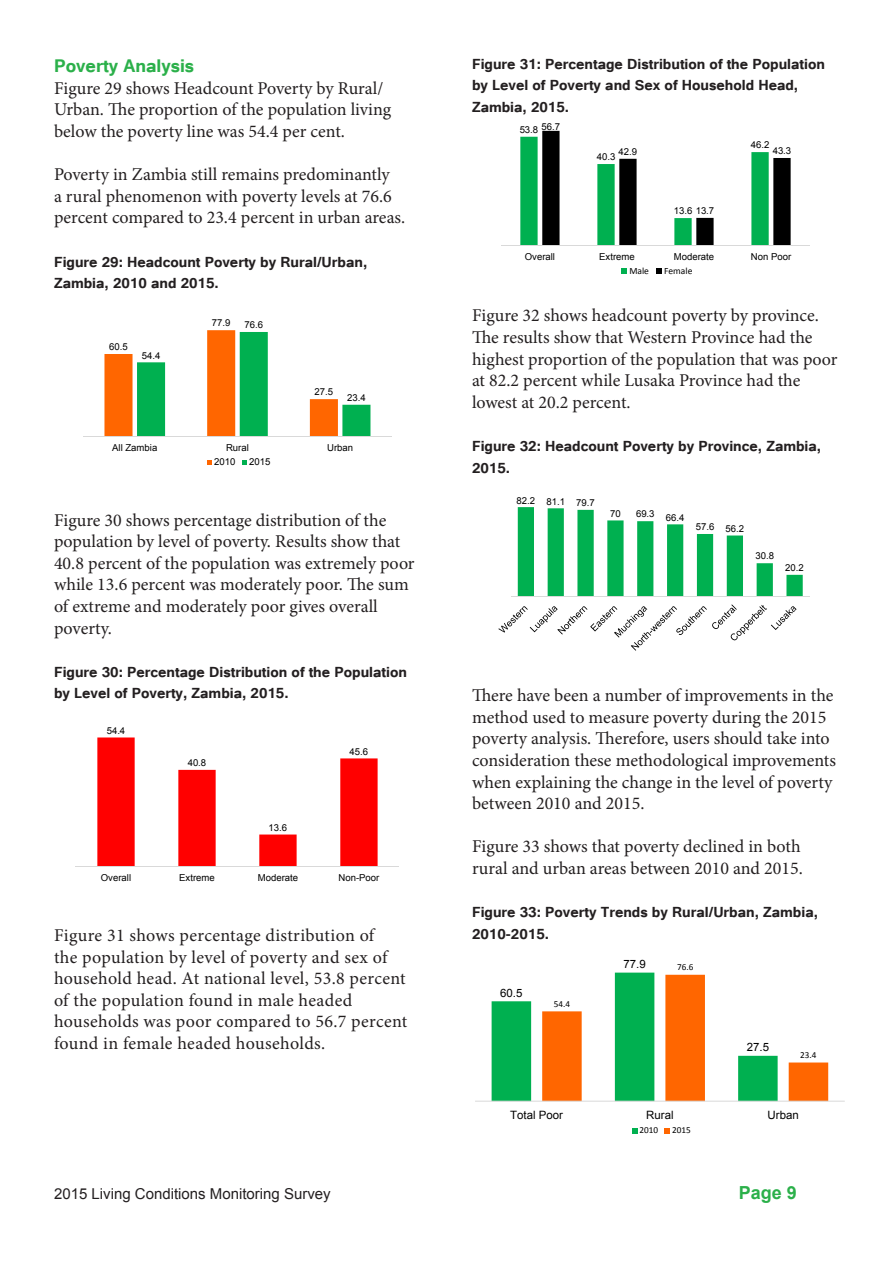
<style>
.page{position:relative;width:893px;height:1263px;background:#fff}
.page>*{position:absolute;margin:0;border:0;box-sizing:border-box;transform-origin:0 0}
.Sub_Headings{font:700 22.5px "Tunga";color:#2bb04a}
.Body_Text{font:18px/21.6px "Minion Pro";color:#231f20}
.Figure_Headings{font:700 18px/21.6px "Tunga";color:#231f20}
.t1{font:700 18px "Arial";color:#2bb04a}
.t2{font:15px "Arial";color:#231f20}
.t3{font:11.4px "Arial";color:#000}
.t4{font:9.6px "Arial";color:#000}
.t5{font:9.6px "Calibri";color:#000}
.t6{font:9.15px "Calibri";color:#000}
</style>
<div class="page">
<svg style="left:104px;top:330px;width:266px;height:107px"></svg>
<hr style="left:83px;top:437px;width:309px;height:1px;background:#d9d9d9">
<svg style="left:207px;top:460px;width:5px;height:4px"></svg>
<svg style="left:242px;top:460px;width:5px;height:4px"></svg>
<svg style="left:97px;top:737px;width:281px;height:130px"></svg>
<hr style="left:76px;top:867px;width:323px;height:1px;background:#d9d9d9">
<svg style="left:520px;top:131px;width:271px;height:114px"></svg>
<hr style="left:501px;top:245px;width:308px;height:1px;background:#d9d9d9">
<svg style="left:622px;top:269px;width:5px;height:5px"></svg>
<svg style="left:656px;top:269px;width:6px;height:5px"></svg>
<svg style="left:518px;top:507px;width:285px;height:90px"></svg>
<hr style="left:511px;top:597px;width:298px;height:1px;background:#d9d9d9">
<svg style="left:498px;top:604px;width:299px;height:47px"></svg>
<svg style="left:492px;top:972px;width:336px;height:129px"></svg>
<hr style="left:475px;top:1101px;width:370px;height:1px;background:#d9d9d9">
<svg style="left:632px;top:1128px;width:5px;height:5px"></svg>
<svg style="left:665px;top:1128px;width:5px;height:5px"></svg>
<p class="Sub_Headings" style="left:54px;top:51px;width:142px">Poverty Analysis</p>
<p class="Body_Text" style="left:54px;top:77px;width:339px">Figure 29 shows Headcount Poverty by Rural/<br>Urban. The proportion of the population living below the poverty line was 54.4 per cent.</p>
<p class="Body_Text" style="left:54px;top:164px;width:353px">Poverty in Zambia still remains predominantly<br>a rural phenomenon with poverty levels at 76.6 percent compared to 23.4 percent in urban areas.</p>
<p class="Figure_Headings" style="left:54px;top:250px;width:315px">Figure 29: Headcount Poverty by Rural/Urban,<br>Zambia, 2010 and 2015.</p>
<p class="t4" style="left:109px;top:341px;width:20px">60.5</p>
<p class="t4" style="left:142px;top:349px;width:20px">54.4</p>
<p class="t4" style="left:212px;top:317px;width:20px">77.9</p>
<p class="t4" style="left:244px;top:319px;width:20px">76.6</p>
<p class="t4" style="left:315px;top:386px;width:20px">27.5</p>
<p class="t4" style="left:347px;top:391px;width:20px">23.4</p>
<p class="t4" style="left:112px;top:441px;width:47px">All Zambia</p>
<p class="t4" style="left:226px;top:441px;width:24px">Rural</p>
<p class="t4" style="left:327px;top:441px;width:28px">Urban</p>
<p class="t4" style="left:214px;top:455px;width:23px">2010</p>
<p class="t4" style="left:249px;top:455px;width:23px">2015</p>
<p class="Body_Text" style="left:54px;top:509px;width:362px">Figure 30 shows percentage distribution of the population by level of poverty. Results show that 40.8 percent of the population was extremely poor while 13.6 percent was moderately poor. The sum of extreme and moderately poor gives overall poverty.</p>
<p class="Figure_Headings" style="left:54px;top:660px;width:354px">Figure 30: Percentage Distribution of the Population by Level of Poverty, Zambia, 2015.</p>
<p class="t4" style="left:107px;top:724px;width:20px">54.4</p>
<p class="t4" style="left:188px;top:756px;width:20px">40.8</p>
<p class="t4" style="left:269px;top:821px;width:20px">13.6</p>
<p class="t4" style="left:350px;top:745px;width:20px">45.6</p>
<p class="t4" style="left:101px;top:872px;width:32px">Overall</p>
<p class="t4" style="left:179px;top:872px;width:37px">Extreme</p>
<p class="t4" style="left:258px;top:872px;width:42px">Moderate</p>
<p class="t4" style="left:338px;top:872px;width:42px">Non-Poor</p>
<p class="Body_Text" style="left:54px;top:924px;width:355px">Figure 31 shows percentage distribution of<br>the population by level of poverty and sex of household head. At national level, 53.8 percent of the population found in male headed households was poor compared to 56.7 percent found in female headed households.</p>
<p class="Figure_Headings" style="left:472px;top:51px;width:354px">Figure 31: Percentage Distribution of the Population by Level of Poverty and Sex of Household Head,<br>Zambia, 2015.</p>
<p class="t4" style="left:542px;top:120px;width:20px">56.7</p>
<p class="t4" style="left:520px;top:123px;width:20px">53.8</p>
<p class="t4" style="left:751px;top:139px;width:20px">46.2</p>
<p class="t4" style="left:619px;top:145px;width:20px">42.9</p>
<p class="t4" style="left:773px;top:145px;width:20px">43.3</p>
<p class="t4" style="left:597px;top:151px;width:20px">40.3</p>
<p class="t4" style="left:674px;top:205px;width:42px">13.6 13.7</p>
<p class="t4" style="left:525px;top:250px;width:32px">Overall</p>
<p class="t4" style="left:599px;top:250px;width:37px">Extreme</p>
<p class="t4" style="left:674px;top:250px;width:42px">Moderate</p>
<p class="t4" style="left:751px;top:250px;width:42px">Non Poor</p>
<p class="t5" style="left:629px;top:265px;width:21px">Male</p>
<p class="t5" style="left:664px;top:265px;width:30px">Female</p>
<p class="Body_Text" style="left:472px;top:305px;width:367px">Figure 32 shows headcount poverty by province.<br>The results show that Western Province had the highest proportion of the population that was poor at 82.2 percent while Lusaka Province had the lowest at 20.2 percent.</p>
<p class="Figure_Headings" style="left:472px;top:434px;width:351px">Figure 32: Headcount Poverty by Province, Zambia,<br>2015.</p>
<p class="t4" style="left:517px;top:495px;width:80px">82.2 81.1 79.7</p>
<p class="t4" style="left:610px;top:507px;width:12px">70</p>
<p class="t4" style="left:636px;top:509px;width:50px">69.3 66.4</p>
<p class="t4" style="left:696px;top:521px;width:50px">57.6 56.2</p>
<p class="t4" style="left:755px;top:550px;width:20px">30.8</p>
<p class="t4" style="left:785px;top:561px;width:20px">20.2</p>
<p class="Body_Text" style="left:472px;top:685px;width:365px">There have been a number of improvements in the method used to measure poverty during the 2015 poverty analysis. Therefore, users should take into consideration these methodological improvements when explaining the change in the level of poverty between 2010 and 2015.</p>
<p class="Body_Text" style="left:472px;top:836px;width:332px">Figure 33 shows that poverty declined in both rural and urban areas between 2010 and 2015.</p>
<p class="Figure_Headings" style="left:472px;top:900px;width:347px">Figure 33: Poverty Trends by Rural/Urban, Zambia,<br>2010-2015.</p>
<p class="t3" style="left:500px;top:985px;width:24px">60.5</p>
<p class="t6" style="left:554px;top:998px;width:18px">54.4</p>
<p class="t3" style="left:623px;top:956px;width:24px">77.9</p>
<p class="t6" style="left:677px;top:961px;width:18px">76.6</p>
<p class="t3" style="left:747px;top:1040px;width:24px">27.5</p>
<p class="t6" style="left:800px;top:1049px;width:18px">23.4</p>
<p class="t3" style="left:510px;top:1107px;width:54px">Total Poor</p>
<p class="t3" style="left:646px;top:1107px;width:29px">Rural</p>
<p class="t3" style="left:767px;top:1107px;width:33px">Urban</p>
<p class="t6" style="left:640px;top:1124px;width:20px">2010</p>
<p class="t6" style="left:672px;top:1124px;width:20px">2015</p>
<p class="t2" style="left:54px;top:1183px;width:278px">2015 Living Conditions Monitoring Survey</p>
<p class="t1" style="left:739px;top:1180px;width:60px">Page 9</p>
</div>
